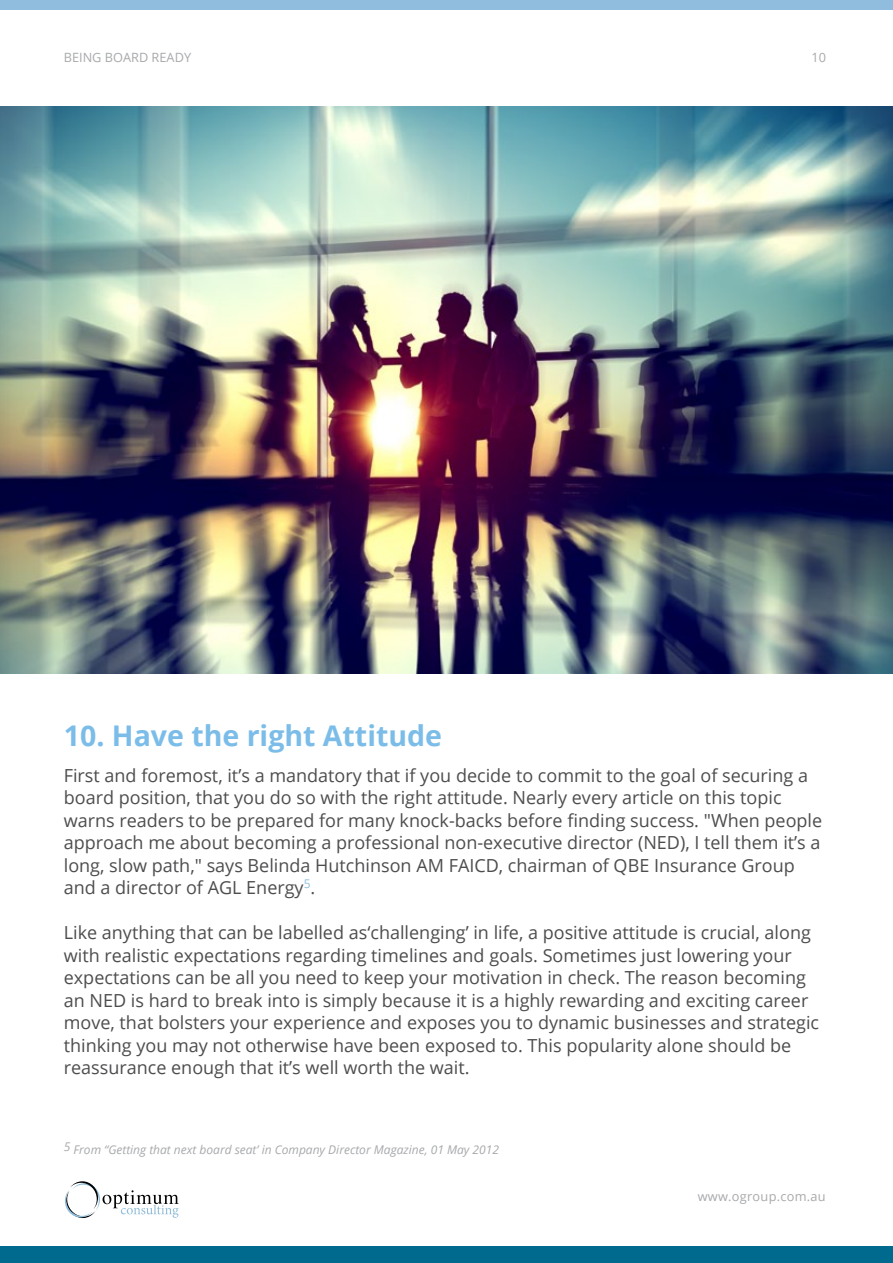
<style>
.page{position:relative;width:893px;height:1263px;background:#fff}
.page>*{position:absolute;margin:0;border:0;box-sizing:border-box;transform-origin:0 0}
.t1{font:700 28.5px "Open Sans";color:#7bbde8}
.t2{font:18px/22.5px "Open Sans";color:#4d4d4f}
.t3{font:12.75px "Open Sans";color:#a7a9ac}
.t4{font:12.75px "Open Sans";letter-spacing:.02em;color:#a7a9ac}
.t5{font:italic 12px "Open Sans";color:#a7a9ac}
</style>
<div class="page">
<svg style="left:65px;top:1181px;width:114px;height:37px"></svg>
<div style="left:0;top:0;width:893px;height:10px;background:#90bddd"></div>
<div style="left:0;top:1246px;width:893px;height:17px;background:#00698e"></div>
<img style="left:0;top:106px;width:893px;height:567px">
<p class="t3" style="left:64px;top:48px;width:129px">BEING BOARD READY</p>
<p class="t3" style="left:812px;top:48px;width:16px">10</p>
<h1 class="t1" style="left:64px;top:715px;width:380px">10. Have the right Attitude</h1>
<p class="t2" style="left:64px;top:764px;width:760px">First and foremost, it’s a mandatory that if you decide to commit to the goal of securing a board position, that you do so with the right attitude. Nearly every article on this topic warns readers to be prepared for many knock-backs before finding success. "When people approach me about becoming a professional non-executive director (NED), I tell them it’s a long, slow path," says Belinda Hutchinson AM FAICD, chairman of QBE Insurance Group and a director of AGL Energy<sup>5</sup>.</p>
<p class="t2" style="left:64px;top:921px;width:757px">Like anything that can be labelled as‘challenging’ in life, a positive attitude is crucial, along with realistic expectations regarding timelines and goals. Sometimes just lowering your expectations can be all you need to keep your motivation in check. The reason becoming an NED is hard to break into is simply because it is a highly rewarding and exciting career move, that bolsters your experience and exposes you to dynamic businesses and strategic thinking you may not otherwise have been exposed to. This popularity alone should be reassurance enough that it’s well worth the wait.</p>
<p class="t5" style="left:64px;top:1141px;width:437px">5 From “Getting that next board seat’ in Company Director Magazine, 01 May 2012</p>
<p class="t4" style="left:698px;top:1188px;width:129px">www.ogroup.com.au</p>
</div>
